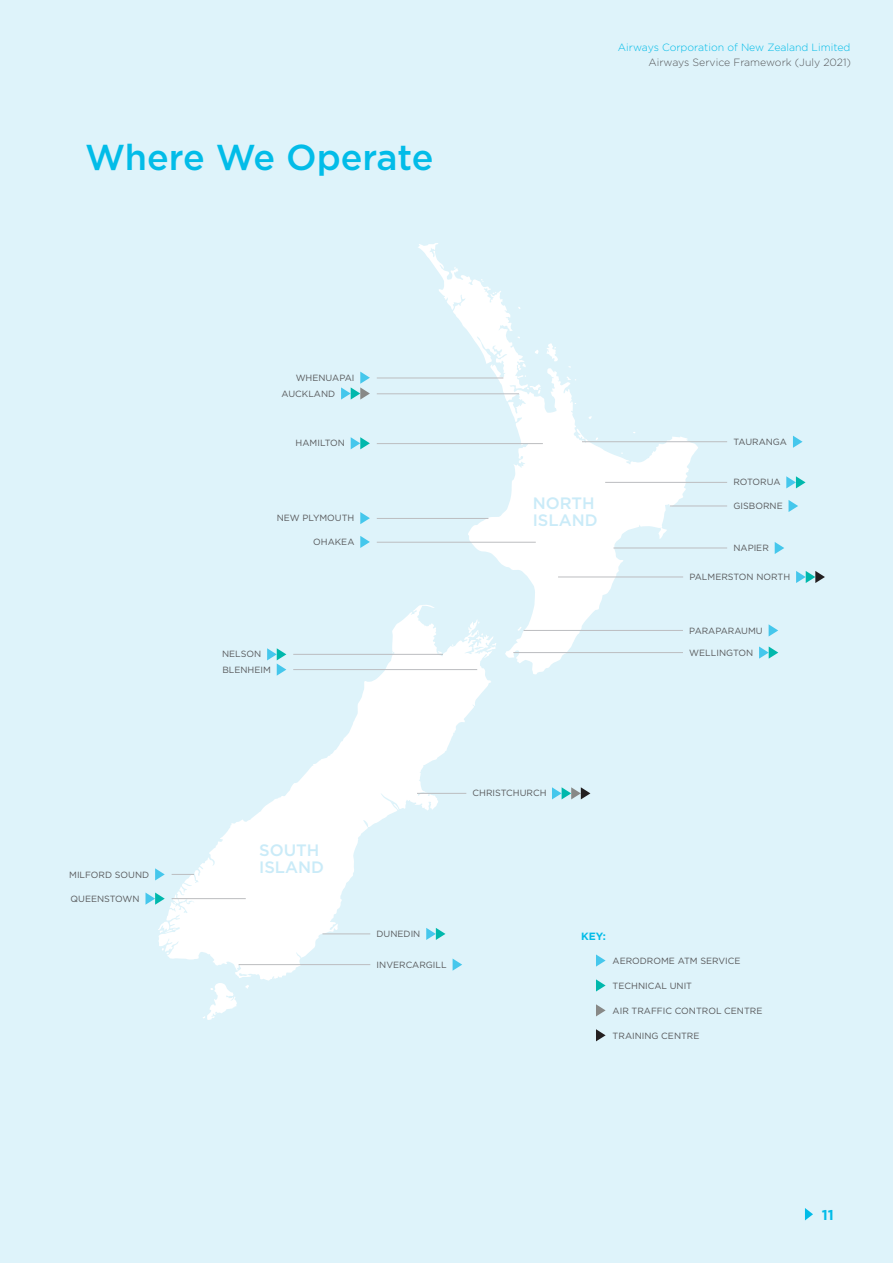
<style>
.page{position:relative;width:893px;height:1263px;background:#def3fa}
.page>*{position:absolute;margin:0;border:0;box-sizing:border-box;transform-origin:0 0}
.Section_Header{font:500 36px "Gotham";letter-spacing:-.005em;color:#02bce8}
.Section_Sub_Header_3{font:500 16.5px/16.5px "Gotham";color:#caebf8}
.t1{font:700 14.25px "Gotham";color:#02bce8}
.t2{font:300 10.5px "Gotham";color:#02bce8}
.t3{font:300 10.5px "Gotham";color:#57585a}
.DIAGRAM_TEXT_SML{font:700 10.5px "Gotham";color:#02bce8}
.DIAGRAM_TEXT_SML-2{font:9px "Gotham";color:#57585a}
</style>
<div class="page">
<svg style="left:158px;top:243px;width:540px;height:777px"></svg>
<svg style="left:596px;top:954px;width:10px;height:12px"></svg>
<svg style="left:596px;top:979px;width:10px;height:12px"></svg>
<svg style="left:596px;top:1004px;width:10px;height:12px"></svg>
<svg style="left:596px;top:1029px;width:10px;height:12px"></svg>
<hr style="left:417px;top:793px;width:49px;height:1px;background:#bcbdc0">
<hr style="left:524px;top:630px;width:159px;height:1px;background:#bcbdc0">
<svg style="left:769px;top:624px;width:9px;height:12px"></svg>
<hr style="left:613px;top:548px;width:114px;height:1px;background:#bcbdc0">
<svg style="left:775px;top:542px;width:9px;height:12px"></svg>
<hr style="left:670px;top:506px;width:57px;height:1px;background:#bcbdc0">
<svg style="left:788px;top:500px;width:10px;height:12px"></svg>
<hr style="left:605px;top:482px;width:122px;height:1px;background:#bcbdc0">
<svg style="left:786px;top:476px;width:19px;height:12px"></svg>
<hr style="left:582px;top:441px;width:145px;height:1px;background:#bcbdc0">
<svg style="left:793px;top:436px;width:9px;height:12px"></svg>
<hr style="left:322px;top:934px;width:48px;height:1px;background:#bcbdc0">
<svg style="left:426px;top:928px;width:19px;height:12px"></svg>
<hr style="left:513px;top:652px;width:170px;height:1px;background:#bcbdc0">
<svg style="left:759px;top:646px;width:19px;height:13px"></svg>
<hr style="left:239px;top:964px;width:131px;height:1px;background:#bcbdc0">
<svg style="left:172px;top:874px;width:22px;height:1px"></svg>
<hr style="left:172px;top:898px;width:74px;height:1px;background:#bcbdc0">
<hr style="left:293px;top:654px;width:150px;height:1px;background:#bcbdc0">
<hr style="left:293px;top:669px;width:184px;height:1px;background:#bcbdc0">
<svg style="left:453px;top:958px;width:9px;height:13px"></svg>
<svg style="left:155px;top:868px;width:10px;height:12px"></svg>
<svg style="left:146px;top:892px;width:19px;height:13px"></svg>
<svg style="left:267px;top:648px;width:19px;height:28px"></svg>
<svg style="left:552px;top:787px;width:38px;height:12px"></svg>
<hr style="left:377px;top:518px;width:111px;height:1px;background:#bcbdc0">
<svg style="left:360px;top:512px;width:10px;height:12px"></svg>
<hr style="left:377px;top:542px;width:159px;height:1px;background:#bcbdc0">
<svg style="left:360px;top:536px;width:10px;height:12px"></svg>
<hr style="left:377px;top:378px;width:126px;height:1px;background:#bcbdc0">
<hr style="left:377px;top:393px;width:142px;height:1px;background:#bcbdc0">
<svg style="left:341px;top:372px;width:29px;height:28px"></svg>
<hr style="left:377px;top:443px;width:166px;height:1px;background:#bcbdc0">
<svg style="left:351px;top:437px;width:19px;height:12px"></svg>
<hr style="left:558px;top:577px;width:125px;height:1px;background:#bcbdc0">
<svg style="left:796px;top:571px;width:29px;height:12px"></svg>
<svg style="left:805px;top:1208px;width:8px;height:12px"></svg>
<p class="Section_Header" style="left:85px;top:134px;width:350px">Where We Operate</p>
<p class="t2" style="left:618px;top:40px;width:234px">Airways Corporation of New Zealand Limited</p>
<p class="t3" style="left:648px;top:56px;width:204px">Airways Service Framework (July 2021)</p>
<p class="DIAGRAM_TEXT_SML-2" style="left:69px;top:868px;width:82px">MILFORD SOUND</p>
<p class="DIAGRAM_TEXT_SML-2" style="left:71px;top:893px;width:71px">QUEENSTOWN</p>
<p class="DIAGRAM_TEXT_SML-2" style="left:296px;top:372px;width:60px">WHENUAPAI</p>
<p class="DIAGRAM_TEXT_SML-2" style="left:282px;top:388px;width:55px">AUCKLAND</p>
<p class="DIAGRAM_TEXT_SML-2" style="left:296px;top:437px;width:51px">HAMILTON</p>
<p class="DIAGRAM_TEXT_SML-2" style="left:277px;top:512px;width:79px">NEW PLYMOUTH</p>
<p class="DIAGRAM_TEXT_SML-2" style="left:313px;top:536px;width:43px">OHAKEA</p>
<p class="DIAGRAM_TEXT_SML-2" style="left:222px;top:648px;width:41px">NELSON</p>
<p class="DIAGRAM_TEXT_SML-2" style="left:222px;top:664px;width:50px">BLENHEIM</p>
<p class="Section_Sub_Header_3" style="left:533px;top:495px;width:66px">NORTH<br>ISLAND</p>
<p class="DIAGRAM_TEXT_SML-2" style="left:733px;top:436px;width:55px">TAURANGA</p>
<p class="DIAGRAM_TEXT_SML-2" style="left:733px;top:476px;width:48px">ROTORUA</p>
<p class="DIAGRAM_TEXT_SML-2" style="left:733px;top:500px;width:51px">GISBORNE</p>
<p class="DIAGRAM_TEXT_SML-2" style="left:733px;top:542px;width:37px">NAPIER</p>
<p class="DIAGRAM_TEXT_SML-2" style="left:689px;top:571px;width:102px">PALMERSTON NORTH</p>
<p class="DIAGRAM_TEXT_SML-2" style="left:689px;top:624px;width:75px">PARAPARAUMU</p>
<p class="DIAGRAM_TEXT_SML-2" style="left:689px;top:647px;width:65px">WELLINGTON</p>
<p class="Section_Sub_Header_3" style="left:259px;top:842px;width:66px">SOUTH<br>ISLAND</p>
<p class="DIAGRAM_TEXT_SML-2" style="left:473px;top:787px;width:75px">CHRISTCHURCH</p>
<p class="DIAGRAM_TEXT_SML-2" style="left:377px;top:928px;width:45px">DUNEDIN</p>
<p class="DIAGRAM_TEXT_SML-2" style="left:377px;top:959px;width:72px">INVERCARGILL</p>
<p class="DIAGRAM_TEXT_SML" style="left:581px;top:929px;width:26px">KEY:</p>
<p class="DIAGRAM_TEXT_SML-2" style="left:613px;top:955px;width:129px">AERODROME ATM SERVICE</p>
<p class="DIAGRAM_TEXT_SML-2" style="left:613px;top:980px;width:81px">TECHNICAL UNIT</p>
<p class="DIAGRAM_TEXT_SML-2" style="left:613px;top:1005px;width:151px">AIR TRAFFIC CONTROL CENTRE</p>
<p class="DIAGRAM_TEXT_SML-2" style="left:613px;top:1030px;width:88px">TRAINING CENTRE</p>
<h3 class="t1" style="left:822px;top:1205px;width:14px">11</h3>
</div>
